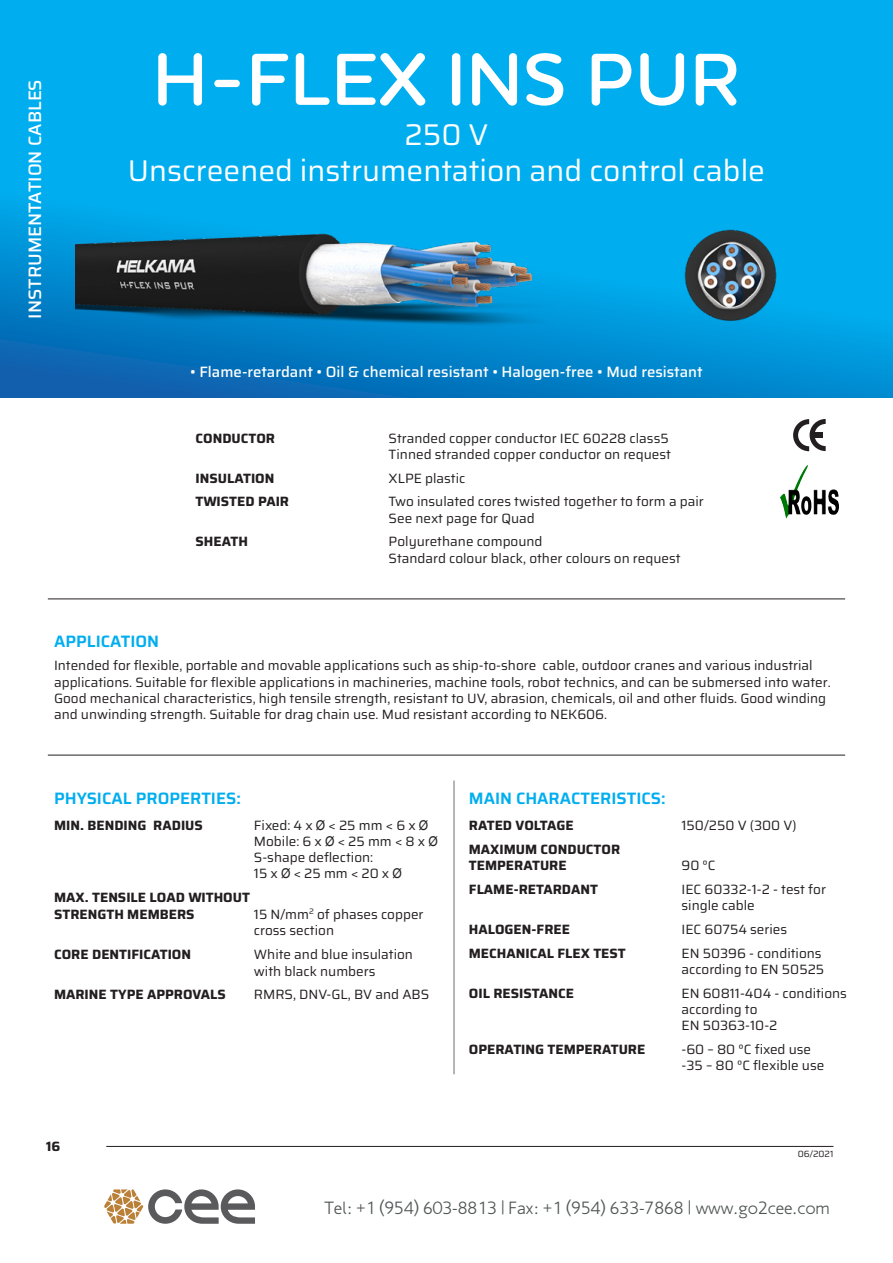
<style>
.page{position:relative;width:893px;height:1263px;background:#fff}
.page>*{position:absolute;margin:0;border:0;box-sizing:border-box;transform-origin:0 0}
.t1{font:600 75px "Houschka Rounded";letter-spacing:.015em;color:#fff}
.t2{font:30px/36px "Saira";color:#fff;text-align:center}
.t3{font:300 18px "PF Transport";color:#515556}
.t4{font:500 18px "Saira";color:#fff}
.t5{font:600 16.5px "Saira";color:#00aeef}
.t6{font:500 15px "Saira";color:#fff}
.t7{font:13.5px/16.2px "Saira";color:#231f20}
.t8{font:700 13.5px/16.5px "Saira";color:#231f20}
.t9{font:9px "Saira";color:#231f20}
.s1{font-family:"Arial"}
</style>
<div class="page">
<svg style="left:0;top:0;width:893px;height:398px;background:#00a2e4"></svg>
<img style="left:76px;top:220px;width:515px;height:110px">
<hr style="left:106px;top:1146px;width:727px;height:1px;background:#231f20">
<img style="left:677px;top:224px;width:111px;height:110px">
<svg style="left:793px;top:419px;width:33px;height:32px"></svg>
<div style="left:812px;top:432px;width:11px;height:5px;background:#231f20"></div>
<img style="left:780px;top:466px;width:26px;height:53px">
<hr style="left:454px;top:780px;width:1px;height:294px;background:#6c6d70">
<hr style="left:48px;top:598px;width:797px;height:1px;background:#231f20">
<hr style="left:48px;top:755px;width:797px;height:1px;background:#231f20">
<svg style="left:104px;top:1189px;width:151px;height:35px"></svg>
<h3 class="t4" style="left:20px;top:319px;width:241px;rotate:-90deg">INSTRUMENTATION CABLES</h3>
<h1 class="t1" style="left:153px;top:31px;width:589px">H-FLEX INS PUR</h1>
<h2 class="t2" style="left:128px;top:116px;width:639px">250 V<br>Unscreened instrumentation and control cable</h2>
<p class="t6" style="left:190px;top:359px;width:514px">• Flame-retardant • Oil &amp; chemical resistant • Halogen-free • Mud resistant</p>
<p class="t8" style="left:196px;top:429px;width:81px">CONDUCTOR</p>
<p class="t7" style="left:389px;top:429px;width:284px">Stranded copper conductor IEC 60228 class5<br>Tinned stranded copper conductor on request</p>
<p class="t8" style="left:196px;top:469px;width:80px">INSULATION</p>
<p class="t7" style="left:389px;top:469px;width:78px">XLPE plastic</p>
<p class="t8" style="left:196px;top:493px;width:95px">TWISTED PAIR</p>
<p class="t7" style="left:389px;top:493px;width:317px">Two insulated cores twisted together to form a pair<br>See next page for Quad</p>
<p class="t8" style="left:196px;top:533px;width:54px">SHEATH</p>
<p class="t7" style="left:389px;top:533px;width:293px">Polyurethane compound<br>Standard colour black, other colours on request</p>
<p class="t5" style="left:54px;top:627px;width:106px">APPLICATION</p>
<p class="t7" style="left:54px;top:657px;width:778px">Intended for flexible, portable and movable applications such as ship-to-shore cable, outdoor cranes and various industrial applications. Suitable for flexible applications in machineries, machine tools, robot technics, and can be submersed into water.<br>Good mechanical characteristics, high tensile strength, resistant to UV, abrasion, chemicals, oil and other fluids. Good winding and unwinding strength. Suitable for drag chain use. Mud resistant according to NEK606.</p>
<p class="t5" style="left:54px;top:784px;width:188px">PHYSICAL PROPERTIES:</p>
<p class="t8" style="left:54px;top:816px;width:150px">MIN. BENDING RADIUS</p>
<p class="t7" style="left:254px;top:816px;width:185px">Fixed: 4 x <span class="s1">Ø</span> &lt; 25 mm &lt; 6 x <span class="s1">Ø<br></span>Mobile: 6 x <span class="s1">Ø</span> &lt; 25 mm &lt; 8 x <span class="s1">Ø<br></span>S-shape deflection:<br>15 x <span class="s1">Ø</span> &lt; 25 mm &lt; 20 x <span class="s1">Ø</span></p>
<p class="t8" style="left:54px;top:889px;width:197px">MAX. TENSILE LOAD WITHOUT<br>STRENGTH MEMBERS</p>
<p class="t7" style="left:254px;top:905px;width:171px">15 N/mm<sup>2</sup> of phases copper cross section</p>
<p class="t8" style="left:54px;top:946px;width:139px">CORE DENTIFICATION</p>
<p class="t7" style="left:254px;top:946px;width:161px">White and blue insulation with black numbers</p>
<p class="t8" style="left:54px;top:986px;width:173px">MARINE TYPE APPROVALS</p>
<p class="t7" style="left:254px;top:986px;width:177px">RMRS, DNV-GL, BV and ABS</p>
<p class="t5" style="left:469px;top:784px;width:198px">MAIN CHARACTERISTICS:</p>
<p class="t8" style="left:469px;top:816px;width:106px">RATED VOLTAGE</p>
<p class="t7" style="left:681px;top:816px;width:117px">150/250 V (300 V)</p>
<p class="t8" style="left:469px;top:840px;width:153px">MAXIMUM CONDUCTOR<br>TEMPERATURE</p>
<p class="t7" style="left:681px;top:857px;width:36px">90 °C</p>
<p class="t8" style="left:469px;top:880px;width:131px">FLAME-RETARDANT</p>
<p class="t7" style="left:681px;top:880px;width:146px">IEC 60332-1-2 - test for single cable</p>
<p class="t8" style="left:469px;top:920px;width:103px">HALOGEN-FREE</p>
<p class="t7" style="left:681px;top:920px;width:107px">IEC 60754 series</p>
<p class="t8" style="left:469px;top:944px;width:158px">MECHANICAL FLEX TEST</p>
<p class="t7" style="left:681px;top:944px;width:144px">EN 50396 - conditions according to EN 50525</p>
<p class="t8" style="left:469px;top:984px;width:107px">OIL RESISTANCE</p>
<p class="t7" style="left:681px;top:984px;width:167px">EN 60811-404 - conditions according to<br>EN 50363-10-2</p>
<p class="t8" style="left:469px;top:1040px;width:178px">OPERATING TEMPERATURE</p>
<p class="t7" style="left:681px;top:1040px;width:144px">-60 – 80 °C fixed use -35 – 80 °C flexible use</p>
<p class="t8" style="left:46px;top:1137px;width:16px">16</p>
<p class="t9" style="left:798px;top:1147px;width:37px">06/2021</p>
<h3 class="t3" style="left:324px;top:1197px;width:507px">Tel: +1 (954) 603-8813 | Fax: +1 (954) 633-7868 | www.go2cee.com</h3>
</div>
